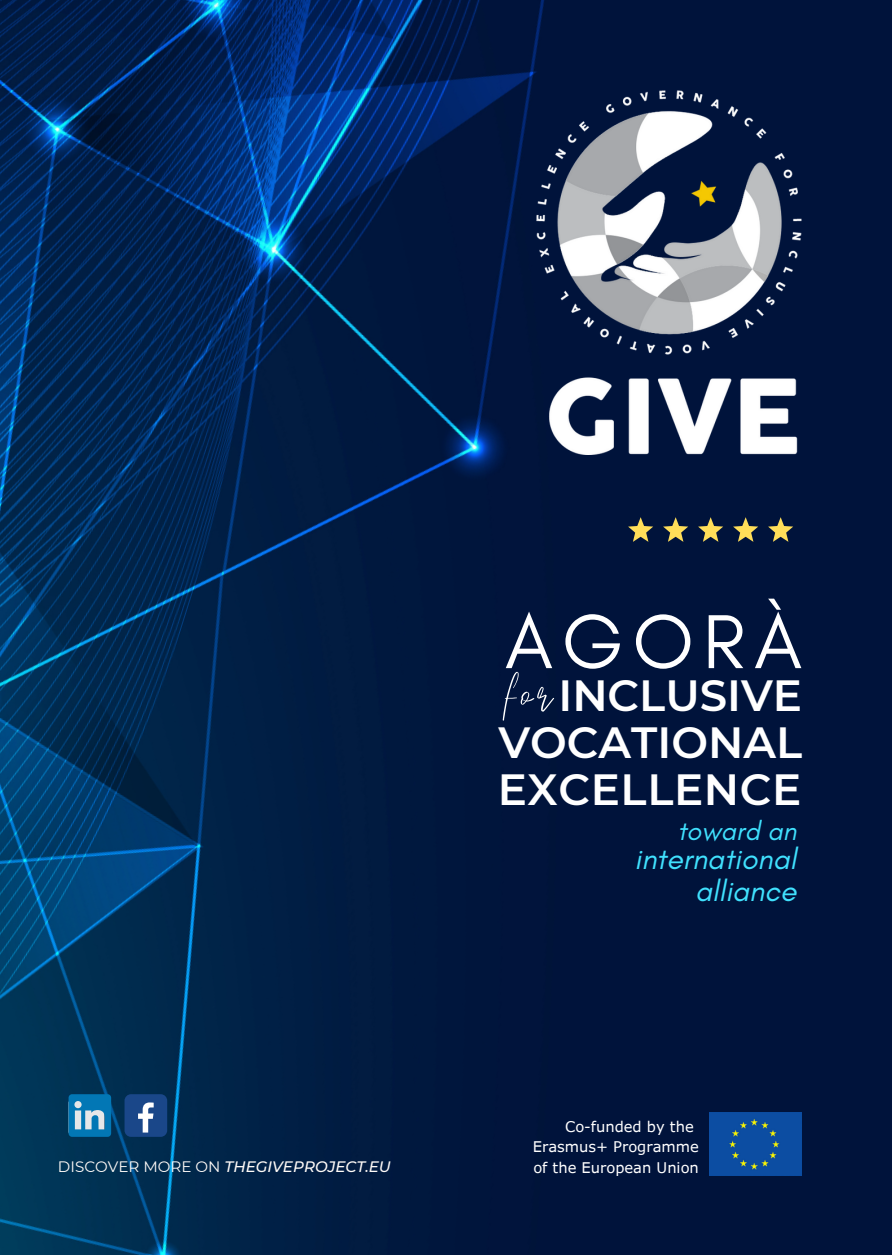
<style>
.page{position:relative;width:892px;height:1258px;background:#fff}
.page>*{position:absolute;margin:0;border:0;box-sizing:border-box;transform-origin:0 0}
.t1{font:77.7px "Glacial Indifference";letter-spacing:.115em;color:#fff}
.t2{font:77.7px "Emitha Script";color:#fff}
.t3{font:600 43.5px/47.1px "Montserrat";color:#fff;text-align:right}
.t4{font:italic 30px "Glacial Indifference";color:#40e1fe}
.t5{font:italic 27px "Glacial Indifference";color:#40e1fe}
.t6{font:italic 500 15px "Montserrat";color:#fffbf8}
.t7{font:14.7px "Verdana Pro";color:#fff}
.s1{font-weight:400;font-style:normal}
</style>
<div class="page">
<img style="left:0;top:0;width:891px;height:1255px">
<svg style="left:628px;top:517px;width:25px;height:25px"></svg>
<svg style="left:663px;top:517px;width:25px;height:25px"></svg>
<svg style="left:698px;top:517px;width:25px;height:25px"></svg>
<svg style="left:733px;top:517px;width:25px;height:25px"></svg>
<svg style="left:768px;top:517px;width:25px;height:25px"></svg>
<div style="left:709px;top:1112px;width:92px;height:63px;background:#0c4da2"></div>
<div style="left:124px;top:1094px;width:43px;height:43px;background:#1a4789;border-radius:6px"></div>
<svg style="left:138px;top:1102px;width:16px;height:30px"></svg>
<img style="left:535px;top:89px;width:267px;height:366px">
<svg style="left:68px;top:1099px;width:36px;height:36px"></svg>
<svg style="left:69px;top:1094px;width:42px;height:43px;background:#378fbf"></svg>
<p class="t6" style="left:58px;top:1157px;width:334px"><span class="s1">DISCOVER MORE ON</span> THEGIVEPROJECT.EU</p>
<p class="t1" style="left:505px;top:594px;width:298px">AGORÀ</p>
<p class="t2" style="left:505px;top:654px;width:48px">for</p>
<p class="t3" style="left:498px;top:672px;width:305px">INCLUSIVE<br>VOCATIONAL</p>
<p class="t3" style="left:497px;top:766px;width:305px">EXCELLENCE</p>
<p class="t5" style="left:677px;top:814px;width:120px">toward an</p>
<p class="t4" style="left:634px;top:841px;width:163px">international</p>
<p class="t4" style="left:695px;top:872px;width:103px">alliance</p>
<p class="t7" style="left:565px;top:1117px;width:130px">Co-funded by the</p>
<p class="t7" style="left:532px;top:1137px;width:167px">Erasmus+ Programme</p>
<p class="t7" style="left:533px;top:1158px;width:167px">of the European Union</p>
</div>
